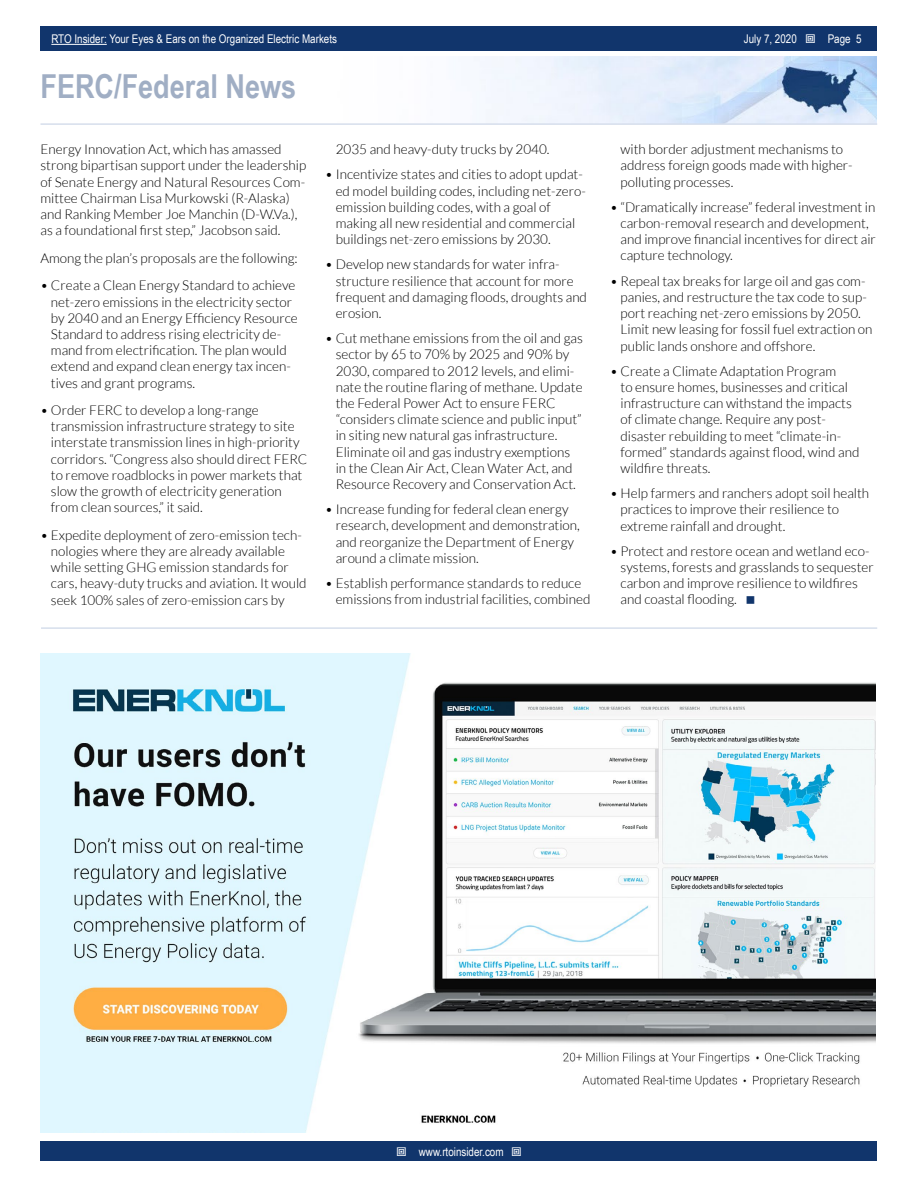
<style>
.page{position:relative;width:918px;height:1188px;background:#fff}
.page>*{position:absolute;margin:0;border:0;box-sizing:border-box;transform-origin:0 0}
.t1{font:700 33px "Arial Narrow";color:#a0aec4}
.t2{font:300 13.5px/16.2px "Lato";color:#000}
.t3{font:12px "Arial Narrow";color:#fff}
</style>
<div class="page">
<div style="left:41px;top:1142px;width:836px;height:19px;background:#11356c"></div>
<div style="left:41px;top:27px;width:836px;height:24px;background:#11356c"></div>
<hr style="left:51px;top:44px;width:56px;height:1px;background:#fff">
<img style="left:474px;top:56px;width:403px;height:67px">
<hr style="left:40px;top:123px;width:837px;height:2px;background:#d6deec">
<img style="left:41px;top:653px;width:834px;height:479px">
<hr style="left:41px;top:627px;width:836px;height:2px;background:#d6deec">
<p class="t3" style="left:51px;top:30px;width:287px">RTO Insider: Your Eyes &amp; Ears on the Organized Electric Markets</p>
<p class="t3" style="left:744px;top:30px;width:55px">July 7, 2020</p>
<p class="t3" style="left:828px;top:30px;width:35px">Page 5</p>
<h1 class="t1" style="left:40px;top:61px;width:257px">FERC/Federal News</h1>
<p class="t2" style="left:40px;top:141px;width:267px">Energy Innovation Act, which has amassed strong bipartisan support under the leadership of Senate Energy and Natural Resources Com&shy;mittee Chairman Lisa Murkowski (R-Alaska) and Ranking Member Joe Manchin (D-W.Va.), as a foundational first step,” Jacobson said.</p>
<p class="t2" style="left:40px;top:250px;width:259px">Among the plan’s proposals are the following:</p>
<p class="t2" style="left:51px;top:277px;width:248px;text-indent:-10px">• Create a Clean Energy Standard to achieve net-zero emissions in the electricity sector by 2040 and an Energy Efficiency Resource Standard to address rising electricity de&shy;mand from electrification. The plan would extend and expand clean energy tax incen&shy;tives and grant programs.</p>
<p class="t2" style="left:51px;top:402px;width:258px;text-indent:-10px">• Order FERC to develop a long-range transmission infrastructure strategy to site interstate transmission lines in high-priority corridors. “Congress also should direct FERC to remove roadblocks in power markets that slow the growth of electricity generation from clean sources,” it said.</p>
<p class="t2" style="left:51px;top:527px;width:257px;text-indent:-10px">• Expedite deployment of zero-emission tech&shy;nologies where they are already available while setting GHG emission standards for cars, heavy-duty trucks and aviation. It would seek 100% sales of zero-emission cars by</p>
<p class="t2" style="left:336px;top:141px;width:215px">2035 and heavy-duty trucks by 2040.</p>
<p class="t2" style="left:336px;top:167px;width:252px;text-indent:-10px">• Incentivize states and cities to adopt updat&shy;ed model building codes, including net-zero&shy;emission building codes, with a goal of making all new residential and commercial buildings net-zero emissions by 2030.</p>
<p class="t2" style="left:336px;top:257px;width:253px;text-indent:-10px">• Develop new standards for water infra&shy;structure resilience that account for more frequent and damaging floods, droughts and erosion.</p>
<p class="t2" style="left:336px;top:330px;width:249px;text-indent:-10px">• Cut methane emissions from the oil and gas sector by 65 to 70% by 2025 and 90% by 2030, compared to 2012 levels, and elimi&shy;nate the routine flaring of methane. Update the Federal Power Act to ensure FERC “considers climate science and public input” in siting new natural gas infrastructure.<br>Eliminate oil and gas industry exemptions in the Clean Air Act, Clean Water Act, and Resource Recovery and Conservation Act.</p>
<p class="t2" style="left:336px;top:501px;width:246px;text-indent:-10px">• Increase funding for federal clean energy research, development and demonstration, and reorganize the Department of Energy around a climate mission.</p>
<p class="t2" style="left:336px;top:575px;width:256px;text-indent:-10px">• Establish performance standards to reduce emissions from industrial facilities, combined</p>
<p class="t2" style="left:621px;top:141px;width:234px">with border adjustment mechanisms to address foreign goods made with higher&shy;polluting processes.</p>
<p class="t2" style="left:621px;top:199px;width:257px;text-indent:-10px">• “Dramatically increase” federal investment in carbon-removal research and development, and improve financial incentives for direct air capture technology.</p>
<p class="t2" style="left:621px;top:273px;width:253px;text-indent:-10px">• Repeal tax breaks for large oil and gas com&shy;panies, and restructure the tax code to sup&shy;port reaching net-zero emissions by 2050.<br>Limit new leasing for fossil fuel extraction on public lands onshore and offshore.</p>
<p class="t2" style="left:621px;top:363px;width:240px;text-indent:-10px">• Create a Climate Adaptation Program<br>to ensure homes, businesses and critical infrastructure can withstand the impacts of climate change. Require any post&shy;disaster rebuilding to meet “climate-in&shy;formed” standards against flood, wind and wildfire threats.</p>
<p class="t2" style="left:621px;top:485px;width:250px;text-indent:-10px">• Help farmers and ranchers adopt soil health practices to improve their resilience to extreme rainfall and drought.</p>
<p class="t2" style="left:621px;top:543px;width:255px;text-indent:-10px">• Protect and restore ocean and wetland eco&shy;systems, forests and grasslands to sequester carbon and improve resilience to wildfires and coastal flooding.</p>
<p class="t3" style="left:419px;top:1143px;width:86px">www.rtoinsider.com</p>
</div>
